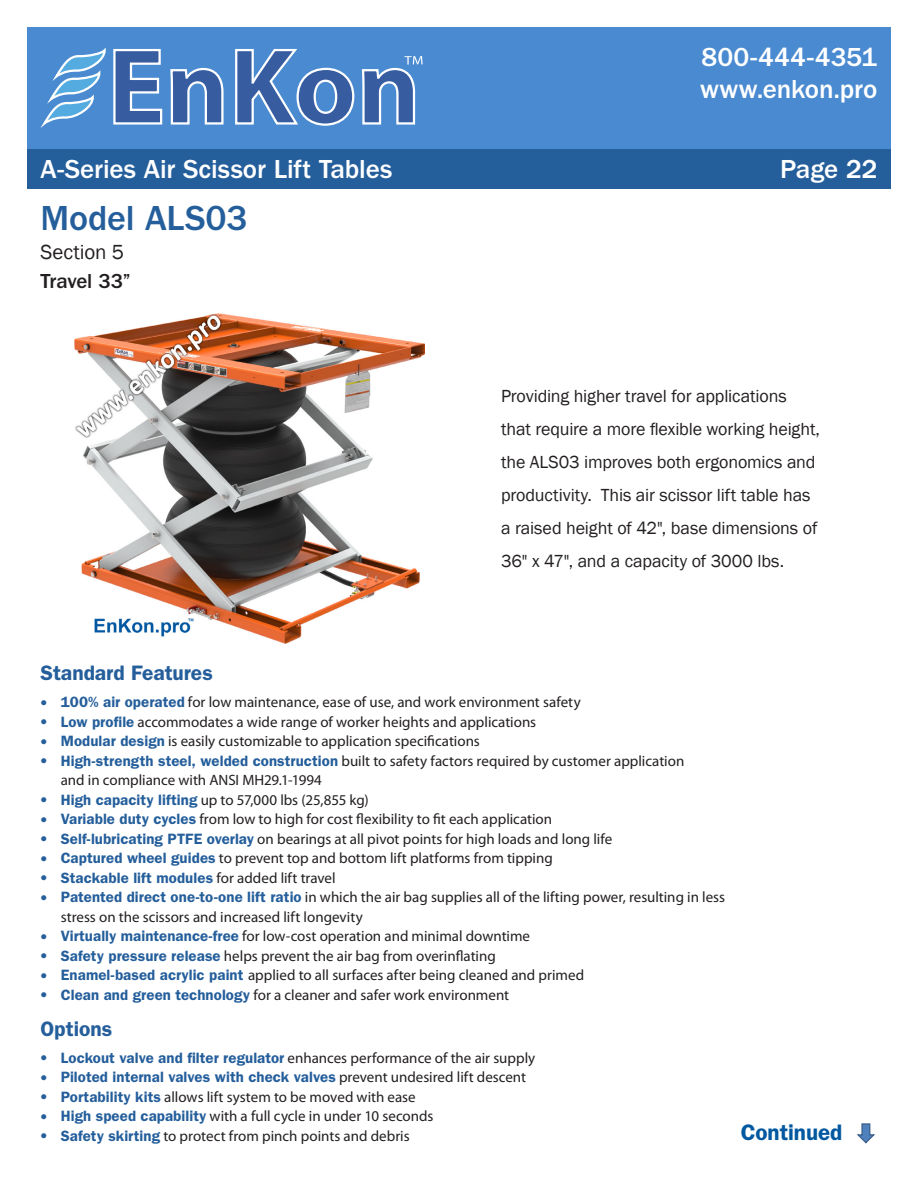
<style>
.page{position:relative;width:918px;height:1188px;background:#fff}
.page>*{position:absolute;margin:0;border:0;box-sizing:border-box;transform-origin:0 0}
.t1{font:500 36px "ITC Franklin Gothic Std";letter-spacing:-.005em;color:#245e9b}
.t2{font:500 27px/32.4px "ITC Franklin Gothic Std";letter-spacing:-.005em;color:#fff}
.t3{font:600 22.5px "ITC Franklin Gothic Std";color:#0158a0}
.t4{font:600 21px "ITC Franklin Gothic Std";color:#245e9b}
.t5{font:500 21px "ITC Franklin Gothic Std";letter-spacing:-.01em;color:#231f20}
.t6{font:21px "Franklin Gothic";color:#231f20}
.t7{font:18px/33px "Franklin Gothic";letter-spacing:-.01em;color:#231f20}
.t8{font:15px/19.5px "Myriad Pro";color:#231f20}
.t9{font:600 15px "ITC Franklin Gothic Std";letter-spacing:.005em;color:#245e9b}
.s1{font-size:24px;color:#245e9b}
.s2{font-family:"ITC Franklin Gothic Std";font-weight:600;color:#245e9b}
.s3{font-family:"Myriad Pro";font-weight:400;font-size:24px}
.s4{font-family:"Myriad Pro";font-weight:400;color:#231f20}
</style>
<div class="page">
<div style="left:27px;top:148px;width:864px;height:41px;background:#245e9b"></div>
<div style="left:27px;top:27px;width:864px;height:121px;background:#498ad0"></div>
<svg style="left:113px;top:49px;width:50px;height:76px"></svg>
<svg style="left:170px;top:67px;width:54px;height:58px"></svg>
<svg style="left:235px;top:49px;width:188px;height:77px"></svg>
<svg style="left:42px;top:47px;width:64px;height:79px"></svg>
<svg style="left:857px;top:1123px;width:18px;height:21px"></svg>
<img style="left:75px;top:313px;width:350px;height:331px">
<h2 class="t2" style="left:700px;top:41px;width:179px">800-444-4351 www.enkon.pro</h2>
<h2 class="t2" style="left:40px;top:153px;width:353px">A-Series Air Scissor Lift Tables</h2>
<h2 class="t2" style="left:780px;top:153px;width:99px">Page 22</h2>
<p class="t1" style="left:40px;top:198px;width:209px">Model ALS03</p>
<p class="t6" style="left:40px;top:239px;width:85px">Section 5</p>
<p class="t5" style="left:40px;top:269px;width:92px">Travel 33”</p>
<p class="t7" style="left:501px;top:380px;width:321px">Providing higher travel for applications that require a more flexible working height, the ALS03 improves both ergonomics and productivity. This air scissor lift table has a raised height of 42", base dimensions of 36" x 47", and a capacity of 3000 lbs.</p>
<h3 class="t4" style="left:40px;top:661px;width:174px">Standard Features</h3>
<p class="t8" style="left:40px;top:692px;width:542px"><span class="s1">•</span> <span class="s2">100% air operated</span> for low maintenance, ease of use, and work environment safety</p>
<p class="t8" style="left:40px;top:712px;width:497px"><span class="s1">•</span> <span class="s2">Low profile</span> accommodates a wide range of worker heights and applications</p>
<p class="t8" style="left:40px;top:731px;width:441px"><span class="s1">•</span> <span class="s2">Modular design</span> is easily customizable to application specifications</p>
<p class="t8" style="left:61px;top:751px;width:625px;text-indent:-20px"><span class="s1">•</span> <span class="s2">High-strength steel, welded construction</span> built to safety factors required by customer application and in compliance with ANSI MH29.1-1994</p>
<p class="t8" style="left:40px;top:790px;width:330px"><span class="s1">•</span> <span class="s2">High capacity lifting</span> up to 57,000 lbs (25,855 kg)</p>
<p class="t8" style="left:40px;top:809px;width:513px"><span class="s1">•</span> <span class="s2">Variable duty cycles</span> from low to high for cost flexibility to fit each application</p>
<p class="t8" style="left:40px;top:829px;width:573px"><span class="s1">•</span> <span class="s2">Self-lubricating PTFE overlay</span> on bearings at all pivot points for high loads and long life</p>
<p class="t8" style="left:40px;top:848px;width:514px"><span class="s1">•</span> <span class="s2">Captured wheel guides</span> to prevent top and bottom lift platforms from tipping</p>
<p class="t9" style="left:40px;top:869px;width:297px"><span class="s3">•</span> Stackable lift modules <span class="s4">for added lift travel</span></p>
<p class="t8" style="left:61px;top:887px;width:666px;text-indent:-20px"><span class="s1">•</span> <span class="s2">Patented direct one-to-one lift ratio</span> in which the air bag supplies all of the lifting power, resulting in less stress on the scissors and increased lift longevity</p>
<p class="t8" style="left:40px;top:926px;width:491px"><span class="s1">•</span> <span class="s2">Virtually maintenance-free</span> for low-cost operation and minimal downtime</p>
<p class="t8" style="left:40px;top:946px;width:457px"><span class="s1">•</span> <span class="s2">Safety pressure release</span> helps prevent the air bag from overinflating</p>
<p class="t8" style="left:40px;top:965px;width:545px"><span class="s1">•</span> <span class="s2">Enamel-based acrylic paint</span> applied to all surfaces after being cleaned and primed</p>
<p class="t8" style="left:40px;top:985px;width:470px"><span class="s1">•</span> <span class="s2">Clean and green technology</span> for a cleaner and safer work environment</p>
<h3 class="t4" style="left:40px;top:1016px;width:73px">Options</h3>
<p class="t8" style="left:40px;top:1048px;width:496px"><span class="s1">•</span> <span class="s2">Lockout valve and filter regulator</span> enhances performance of the air supply</p>
<p class="t9" style="left:40px;top:1068px;width:487px"><span class="s3">•</span> Piloted internal valves with check valves <span class="s4">prevent undesired lift descent</span></p>
<p class="t8" style="left:40px;top:1087px;width:377px"><span class="s1">•</span> <span class="s2">Portability kits</span> allows lift system to be moved with ease</p>
<p class="t8" style="left:40px;top:1106px;width:395px"><span class="s1">•</span> <span class="s2">High speed capability</span> with a full cycle in under 10 seconds</p>
<p class="t8" style="left:40px;top:1126px;width:371px"><span class="s1">•</span> <span class="s2">Safety skirting</span> to protect from pinch points and debris</p>
<h3 class="t3" style="left:741px;top:1119px;width:103px">Continued</h3>
</div>
